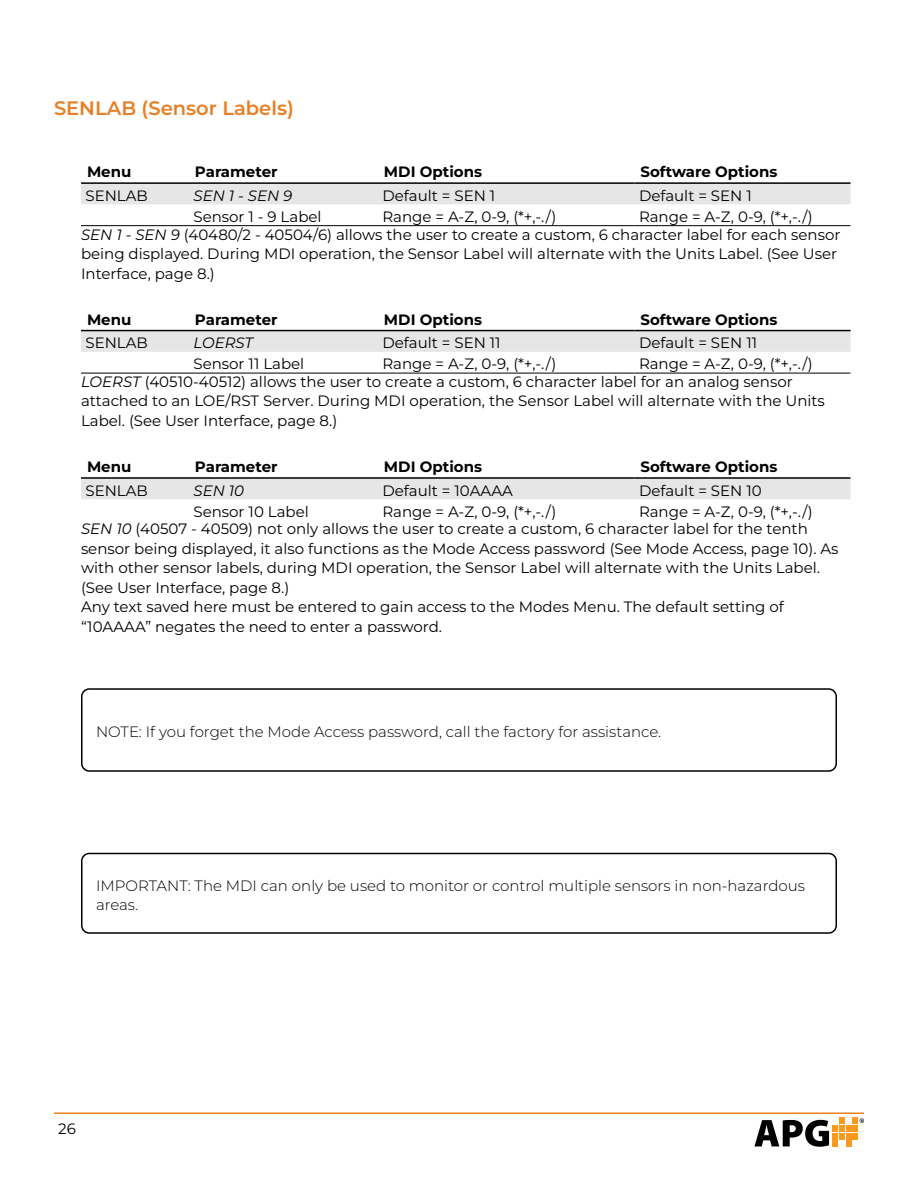
<style>
.page{position:relative;width:918px;height:1188px;background:#fff}
.page>*{position:absolute;margin:0;border:0;box-sizing:border-box;transform-origin:0 0}
.t1{font:600 19.5px "Montserrat";color:#e97f24}
.t2{font:15px/19.5px "Montserrat";color:#000}
.t3{font:300 15px/19.5px "Montserrat";color:#000}
.t4{font:700 15px "Montserrat";color:#000}
.t5{font:italic 15px "Montserrat";color:#000}
.s1{font-style:italic}
</style>
<div class="page">
<svg style="left:754px;top:1118px;width:110px;height:29px"></svg>
<hr style="left:54px;top:1112px;width:810px;height:2px;background:#ee8122">
<div style="left:81px;top:184px;width:769px;height:20px;background:#e6e6e6"></div>
<hr style="left:81px;top:182px;width:108px;height:2px;background:#000">
<hr style="left:189px;top:182px;width:189px;height:2px;background:#000">
<hr style="left:378px;top:182px;width:257px;height:2px;background:#000">
<hr style="left:635px;top:182px;width:216px;height:2px;background:#000">
<hr style="left:81px;top:225px;width:108px;height:1px;background:#000">
<hr style="left:189px;top:225px;width:189px;height:1px;background:#000">
<hr style="left:378px;top:225px;width:257px;height:1px;background:#000">
<hr style="left:635px;top:225px;width:216px;height:1px;background:#000">
<div style="left:81px;top:331px;width:769px;height:21px;background:#e6e6e6"></div>
<hr style="left:81px;top:373px;width:108px;height:1px;background:#000">
<hr style="left:189px;top:373px;width:189px;height:1px;background:#000">
<hr style="left:378px;top:373px;width:257px;height:1px;background:#000">
<hr style="left:635px;top:373px;width:216px;height:1px;background:#000">
<hr style="left:81px;top:330px;width:108px;height:1px;background:#000">
<hr style="left:189px;top:330px;width:189px;height:1px;background:#000">
<hr style="left:378px;top:330px;width:257px;height:1px;background:#000">
<hr style="left:635px;top:330px;width:216px;height:1px;background:#000">
<div style="left:81px;top:479px;width:769px;height:20px;background:#e6e6e6"></div>
<hr style="left:81px;top:477px;width:108px;height:2px;background:#000">
<hr style="left:189px;top:477px;width:189px;height:2px;background:#000">
<hr style="left:378px;top:477px;width:257px;height:2px;background:#000">
<hr style="left:635px;top:477px;width:216px;height:2px;background:#000">
<div style="left:81px;top:688px;width:756px;height:84px;border:2px solid #000;border-radius:8px"></div>
<div style="left:81px;top:853px;width:756px;height:81px;border:2px solid #000;border-radius:8px"></div>
<h1 class="t1" style="left:54px;top:99px;width:241px">SENLAB (Sensor Labels)</h1>
<p class="t4" style="left:87px;top:162px;width:46px">Menu</p>
<p class="t4" style="left:195px;top:162px;width:84px">Parameter</p>
<p class="t4" style="left:384px;top:162px;width:100px">MDI Options</p>
<p class="t4" style="left:640px;top:162px;width:138px">Software Options</p>
<p class="t2" style="left:86px;top:185px;width:64px">SENLAB</p>
<p class="t5" style="left:194px;top:188px;width:100px">SEN 1 - SEN 9</p>
<p class="t2" style="left:382px;top:186px;width:114px">Default = SEN 1</p>
<p class="t2" style="left:639px;top:186px;width:114px">Default = SEN 1</p>
<p class="t2" style="left:194px;top:206px;width:130px">Sensor 1 - 9 Label</p>
<p class="t2" style="left:382px;top:207px;width:175px">Range = A-Z, 0-9, (*+,-./)</p>
<p class="t2" style="left:81px;top:208px;width:761px;line-height:17.5px;text-indent:558px">Range = A-Z, 0-9, (*+,-./)<br><span class="s1">SEN 1 - SEN 9</span> (40480/2 - 40504/6) allows the user to create a custom, 6 character label for each sensor</p>
<p class="t2" style="left:81px;top:244px;width:758px">being displayed. During MDI operation, the Sensor Label will alternate with the Units Label. (See User<br>Interface, page 8.)</p>
<p class="t4" style="left:87px;top:309px;width:46px">Menu</p>
<p class="t4" style="left:195px;top:309px;width:84px">Parameter</p>
<p class="t4" style="left:384px;top:309px;width:100px">MDI Options</p>
<p class="t4" style="left:640px;top:309px;width:138px">Software Options</p>
<p class="t2" style="left:86px;top:333px;width:64px">SENLAB</p>
<p class="t5" style="left:194px;top:335px;width:61px">LOERST</p>
<p class="t2" style="left:382px;top:334px;width:120px">Default = SEN 11</p>
<p class="t2" style="left:639px;top:334px;width:120px">Default = SEN 11</p>
<p class="t2" style="left:194px;top:354px;width:112px">Sensor 11 Label</p>
<p class="t2" style="left:382px;top:355px;width:175px">Range = A-Z, 0-9, (*+,-./)</p>
<p class="t2" style="left:81px;top:356px;width:733px;line-height:17.7px;text-indent:558px">Range = A-Z, 0-9, (*+,-./)<br><span class="s1">LOERST</span> (40510-40512) allows the user to create a custom, 6 character label for an analog sensor</p>
<p class="t2" style="left:81px;top:391px;width:745px">attached to an LOE/RST Server. During MDI operation, the Sensor Label will alternate with the Units<br>Label. (See User Interface, page 8.)</p>
<p class="t4" style="left:87px;top:457px;width:46px">Menu</p>
<p class="t4" style="left:195px;top:457px;width:84px">Parameter</p>
<p class="t4" style="left:384px;top:457px;width:100px">MDI Options</p>
<p class="t4" style="left:640px;top:457px;width:138px">Software Options</p>
<p class="t2" style="left:86px;top:480px;width:64px">SENLAB</p>
<p class="t5" style="left:194px;top:483px;width:52px">SEN 10</p>
<p class="t2" style="left:382px;top:481px;width:132px">Default = 10AAAA</p>
<p class="t2" style="left:639px;top:481px;width:124px">Default = SEN 10</p>
<p class="t2" style="left:194px;top:501px;width:117px">Sensor 10 Label</p>
<p class="t2" style="left:382px;top:502px;width:175px">Range = A-Z, 0-9, (*+,-./)</p>
<p class="t2" style="left:81px;top:503px;width:733px;line-height:17.2px;text-indent:558px">Range = A-Z, 0-9, (*+,-./)<br><span class="s1">SEN 10</span> (40507 - 40509) not only allows the user to create a custom, 6 character label for the tenth</p>
<p class="t2" style="left:81px;top:539px;width:759px">sensor being displayed, it also functions as the Mode Access password (See Mode Access, page 10). As with other sensor labels, during MDI operation, the Sensor Label will alternate with the Units Label. (See User Interface, page 8.)<br>Any text saved here must be entered to gain access to the Modes Menu. The default setting of “10AAAA” negates the need to enter a password.</p>
<p class="t3" style="left:96px;top:722px;width:567px">NOTE: If you forget the Mode Access password, call the factory for assistance.</p>
<p class="t3" style="left:96px;top:875px;width:710px">IMPORTANT: The MDI can only be used to monitor or control multiple sensors in non-hazardous areas.</p>
<p class="t2" style="left:58px;top:1120px;width:19px">26</p>
</div>
